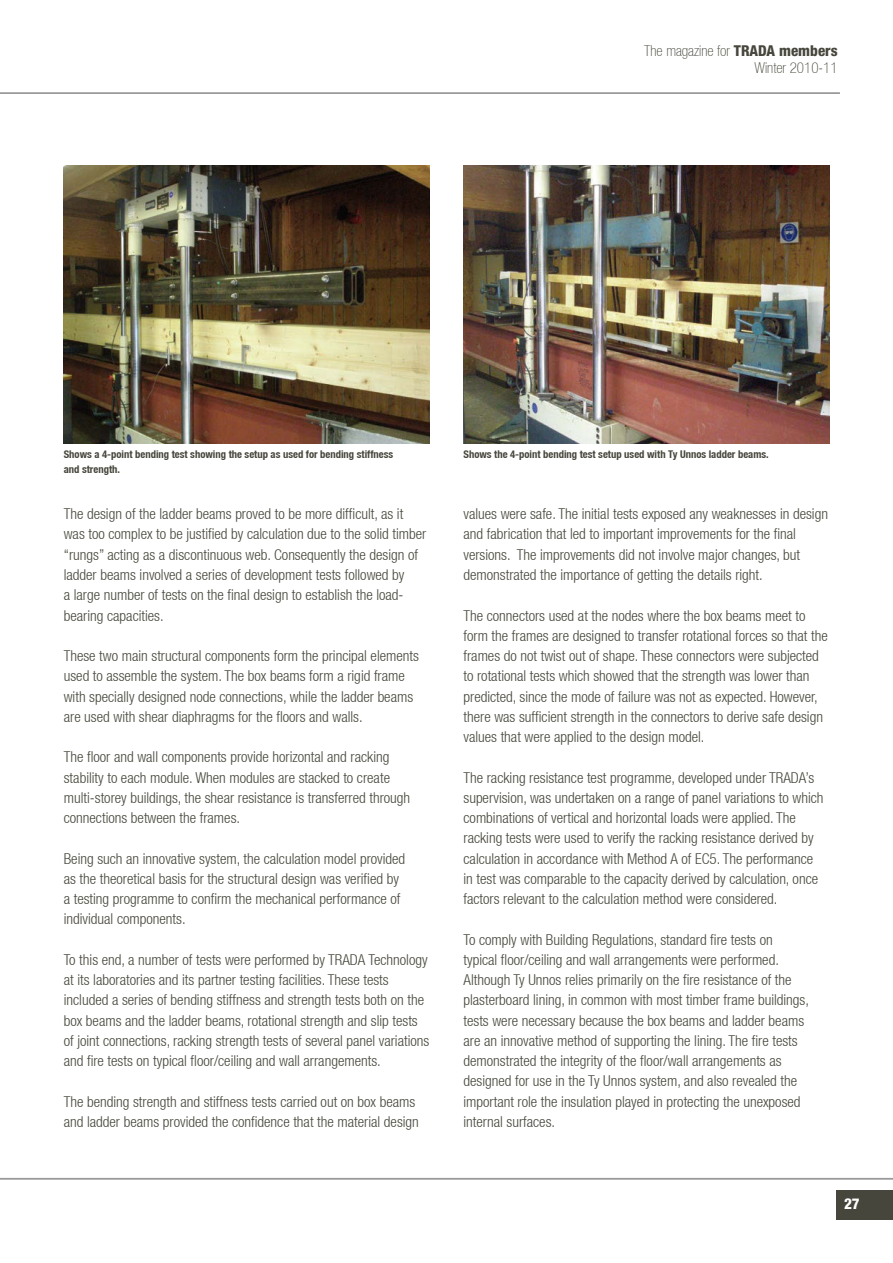
<style>
.page{position:relative;width:893px;height:1263px;background:#fff}
.page>*{position:absolute;margin:0;border:0;box-sizing:border-box;transform-origin:0 0}
.t1{font:300 condensed 15px/20.2px "Helvetica Neue";color:#47463c}
.t2{font:100 condensed 15px/17px "Helvetica Neue";color:#47463c;text-align:right}
.t3{font:800 condensed 15px "Helvetica Neue LT Std";color:#fff}
.t4{font:700 condensed 10.65px/14.7px "Helvetica Neue";color:#47463c}
.s1{font-family:"Helvetica Neue LT Std";font-weight:800}
</style>
<div class="page">
<hr style="left:0;top:1178px;width:893px;height:1px;background:#9a9a9d">
<hr style="left:0;top:92px;width:840px;height:2px;background:#9a9a9d">
<div style="left:836px;top:1191px;width:57px;height:29px;background:#47463c"></div>
<img style="left:463px;top:166px;width:366px;height:278px">
<img style="left:64px;top:166px;width:365px;height:278px">
<p class="t2" style="left:644px;top:42px;width:195px">The magazine for <span class="s1">TRADA members<br></span>Winter 2010-11</p>
<p class="t4" style="left:64px;top:447px;width:331px">Shows a 4-point bending test showing the setup as used for bending stiffness and strength.</p>
<p class="t4" style="left:463px;top:447px;width:307px">Shows the 4-point bending test setup used with Ty Unnos ladder beams.</p>
<p class="t1" style="left:64px;top:504px;width:364px">The design of the ladder beams proved to be more difficult, as it was too complex to be justified by calculation due to the solid timber “rungs” acting as a discontinuous web. Consequently the design of ladder beams involved a series of development tests followed by<br>a large number of tests on the final design to establish the load&shy;bearing capacities.</p>
<p class="t1" style="left:64px;top:645px;width:357px">These two main structural components form the principal elements used to assemble the system. The box beams form a rigid frame with specially designed node connections, while the ladder beams are used with shear diaphragms for the floors and walls.</p>
<p class="t1" style="left:64px;top:747px;width:348px">The floor and wall components provide horizontal and racking stability to each module. When modules are stacked to create multi-storey buildings, the shear resistance is transferred through connections between the frames.</p>
<p class="t1" style="left:64px;top:848px;width:343px">Being such an innovative system, the calculation model provided as the theoretical basis for the structural design was verified by a testing programme to confirm the mechanical performance of individual components.</p>
<p class="t1" style="left:64px;top:949px;width:367px">To this end, a number of tests were performed by TRADA Technology at its laboratories and its partner testing facilities. These tests included a series of bending stiffness and strength tests both on the box beams and the ladder beams, rotational strength and slip tests of joint connections, racking strength tests of several panel variations and fire tests on typical floor/ceiling and wall arrangements.</p>
<p class="t1" style="left:64px;top:1091px;width:357px">The bending strength and stiffness tests carried out on box beams and ladder beams provided the confidence that the material design</p>
<p class="t1" style="left:463px;top:504px;width:366px">values were safe. The initial tests exposed any weaknesses in design and fabrication that led to important improvements for the final versions. The improvements did not involve major changes, but demonstrated the importance of getting the details right.</p>
<p class="t1" style="left:463px;top:605px;width:366px">The connectors used at the nodes where the box beams meet to form the frames are designed to transfer rotational forces so that the frames do not twist out of shape. These connectors were subjected to rotational tests which showed that the strength was lower than predicted, since the mode of failure was not as expected. However, there was sufficient strength in the connectors to derive safe design values that were applied to the design model.</p>
<p class="t1" style="left:463px;top:767px;width:362px">The racking resistance test programme, developed under TRADA’s supervision, was undertaken on a range of panel variations to which combinations of vertical and horizontal loads were applied. The racking tests were used to verify the racking resistance derived by calculation in accordance with Method A of EC5. The performance in test was comparable to the capacity derived by calculation, once factors relevant to the calculation method were considered.</p>
<p class="t1" style="left:463px;top:929px;width:347px">To comply with Building Regulations, standard fire tests on typical floor/ceiling and wall arrangements were performed.<br>Although Ty Unnos relies primarily on the fire resistance of the plasterboard lining, in common with most timber frame buildings, tests were necessary because the box beams and ladder beams are an innovative method of supporting the lining. The fire tests demonstrated the integrity of the floor/wall arrangements as designed for use in the Ty Unnos system, and also revealed the important role the insulation played in protecting the unexposed internal surfaces.</p>
<p class="t3" style="left:844px;top:1194px;width:17px">27</p>
</div>
